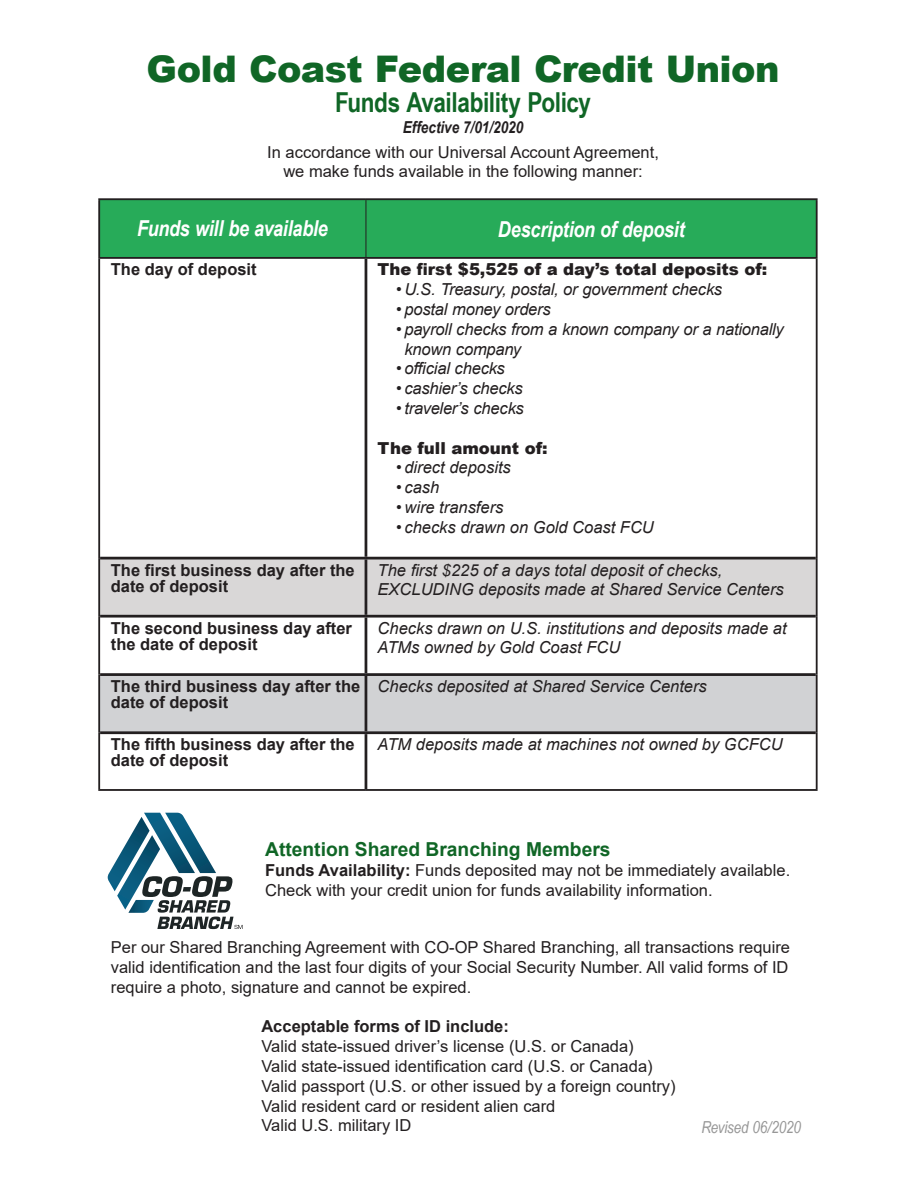
<style>
.page{position:relative;width:918px;height:1188px;background:#fff}
.page>*{position:absolute;margin:0;border:0;box-sizing:border-box;transform-origin:0 0}
.t1{font:900 36.6px "Arial";letter-spacing:-.015em;color:#106626}
.t2{font:700 27.45px "Arial Narrow";letter-spacing:-.015em;color:#106626}
.t3{font:italic 700 22.05px "Arial Narrow";letter-spacing:-.01em;color:#fff}
.t4{font:700 19.2px "Arial";color:#106626}
.t5{font:16.5px/19.8px "Arial";color:#231f20}
.t6{font:italic 16.5px/19.8px "Arial";color:#231f20}
.t7{font:700 16.5px/16px "Arial";color:#231f20}
.t8{font:900 16.5px "Arial";color:#231f20}
.t9{font:italic 700 16.5px "Arial Narrow";color:#231f20}
.t10{font:italic 16.5px "Arial Narrow";letter-spacing:-.015em;color:#979797}
.s1{font-weight:700}
</style>
<div class="page">
<div style="left:99px;top:199px;width:267px;height:59px;background:#27ab59"></div>
<div style="left:366px;top:199px;width:451px;height:59px;background:#27ab59"></div>
<div style="left:100px;top:559px;width:716px;height:56px;background:#d9d7d7"></div>
<div style="left:100px;top:676px;width:716px;height:55px;background:#d1d2d4"></div>
<hr style="left:365px;top:259px;width:2px;height:298px;background:#231f20">
<hr style="left:100px;top:557px;width:266px;height:2px;background:#231f20">
<hr style="left:366px;top:557px;width:450px;height:2px;background:#231f20">
<hr style="left:365px;top:559px;width:2px;height:56px;background:#231f20">
<hr style="left:100px;top:615px;width:266px;height:3px;background:#231f20">
<hr style="left:366px;top:615px;width:450px;height:3px;background:#231f20">
<hr style="left:365px;top:618px;width:2px;height:55px;background:#231f20">
<hr style="left:100px;top:673px;width:266px;height:3px;background:#231f20">
<hr style="left:366px;top:673px;width:450px;height:3px;background:#231f20">
<hr style="left:365px;top:676px;width:2px;height:55px;background:#231f20">
<hr style="left:100px;top:731px;width:266px;height:3px;background:#231f20">
<hr style="left:366px;top:731px;width:450px;height:3px;background:#231f20">
<hr style="left:365px;top:734px;width:2px;height:55px;background:#231f20">
<hr style="left:366px;top:200px;width:1px;height:57px;background:#231f20">
<hr style="left:98px;top:257px;width:268px;height:2px;background:#231f20">
<hr style="left:366px;top:257px;width:452px;height:2px;background:#231f20">
<hr style="left:98px;top:198px;width:268px;height:2px;background:#231f20">
<hr style="left:98px;top:200px;width:2px;height:57px;background:#231f20">
<hr style="left:366px;top:198px;width:452px;height:2px;background:#231f20">
<hr style="left:816px;top:200px;width:2px;height:57px;background:#231f20">
<hr style="left:98px;top:259px;width:2px;height:299px;background:#231f20">
<hr style="left:816px;top:259px;width:2px;height:299px;background:#231f20">
<hr style="left:98px;top:558px;width:2px;height:58px;background:#231f20">
<hr style="left:816px;top:558px;width:2px;height:58px;background:#231f20">
<hr style="left:98px;top:616px;width:2px;height:59px;background:#231f20">
<hr style="left:816px;top:616px;width:2px;height:59px;background:#231f20">
<hr style="left:98px;top:675px;width:2px;height:58px;background:#231f20">
<hr style="left:816px;top:675px;width:2px;height:58px;background:#231f20">
<hr style="left:98px;top:733px;width:2px;height:56px;background:#231f20">
<hr style="left:816px;top:733px;width:2px;height:56px;background:#231f20">
<hr style="left:98px;top:789px;width:268px;height:2px;background:#231f20">
<hr style="left:366px;top:789px;width:452px;height:2px;background:#231f20">
<svg style="left:108px;top:813px;width:135px;height:116px"></svg>
<h1 class="t1" style="left:147px;top:43px;width:635px">Gold Coast Federal Credit Union</h1>
<h2 class="t2" style="left:335px;top:82px;width:258px">Funds Availability Policy</h2>
<p class="t9" style="left:403px;top:114px;width:122px">Effective 7/01/2020</p>
<p class="t5" style="left:267px;top:142px;width:393px;text-align:center">In accordance with our Universal Account Agreement, we make funds available in the following manner:</p>
<h3 class="t3" style="left:137px;top:212px;width:192px">Funds will be available</h3>
<h3 class="t3" style="left:498px;top:213px;width:188px">Description of deposit</h3>
<p class="t7" style="left:111px;top:262px;width:147px">The day of deposit</p>
<p class="t8" style="left:378px;top:258px;width:391px">The first $5,525 of a day’s total deposits of:</p>
<p class="t6" style="left:396px;top:280px;width:327px">• U.S. Treasury, postal, or government checks</p>
<p class="t6" style="left:396px;top:300px;width:156px">• postal money orders</p>
<p class="t6" style="left:404px;top:319px;width:381px;text-indent:-8px">• payroll checks from a known company or a nationally known company</p>
<p class="t6" style="left:396px;top:359px;width:110px">• official checks</p>
<p class="t6" style="left:396px;top:379px;width:128px">• cashier’s checks</p>
<p class="t6" style="left:396px;top:399px;width:129px">• traveler’s checks</p>
<p class="t8" style="left:378px;top:436px;width:172px">The full amount of:</p>
<p class="t6" style="left:396px;top:458px;width:116px">• direct deposits</p>
<p class="t6" style="left:396px;top:478px;width:45px">• cash</p>
<p class="t6" style="left:396px;top:498px;width:109px">• wire transfers</p>
<p class="t6" style="left:396px;top:517px;width:259px">• checks drawn on Gold Coast FCU</p>
<p class="t7" style="left:111px;top:562px;width:245px">The first business day after the date of deposit</p>
<p class="t6" style="left:378px;top:560px;width:408px">The first $225 of a days total deposit of checks,<br>EXCLUDING deposits made at Shared Service Centers</p>
<p class="t7" style="left:111px;top:620px;width:243px">The second business day after the date of deposit</p>
<p class="t6" style="left:378px;top:618px;width:411px">Checks drawn on U.S. institutions and deposits made at<br>ATMs owned by Gold Coast FCU</p>
<p class="t7" style="left:111px;top:678px;width:251px">The third business day after the date of deposit</p>
<p class="t6" style="left:378px;top:677px;width:331px">Checks deposited at Shared Service Centers</p>
<p class="t7" style="left:111px;top:737px;width:245px">The fifth business day after the date of deposit</p>
<p class="t6" style="left:378px;top:735px;width:407px">ATM deposits made at machines not owned by GCFCU</p>
<p class="t4" style="left:265px;top:836px;width:347px">Attention Shared Branching Members</p>
<p class="t5" style="left:265px;top:860px;width:527px"><span class="s1">Funds Availability:</span> Funds deposited may not be immediately available.<br>Check with your credit union for funds availability information.</p>
<p class="t5" style="left:111px;top:937px;width:681px;text-align:justify">Per our Shared Branching Agreement with CO-OP Shared Branching, all transactions require valid identification and the last four digits of your Social Security Number. All valid forms of ID require a photo, signature and cannot be expired.</p>
<p class="t7" style="left:261px;top:1019px;width:249px">Acceptable forms of ID include:</p>
<p class="t5" style="left:261px;top:1036px;width:416px">Valid state-issued driver’s license (U.S. or Canada)<br>Valid state-issued identification card (U.S. or Canada)<br>Valid passport (U.S. or other issued by a foreign country)<br>Valid resident card or resident alien card<br>Valid U.S. military ID</p>
<p class="t10" style="left:701px;top:1115px;width:101px">Revised 06/2020</p>
</div>
